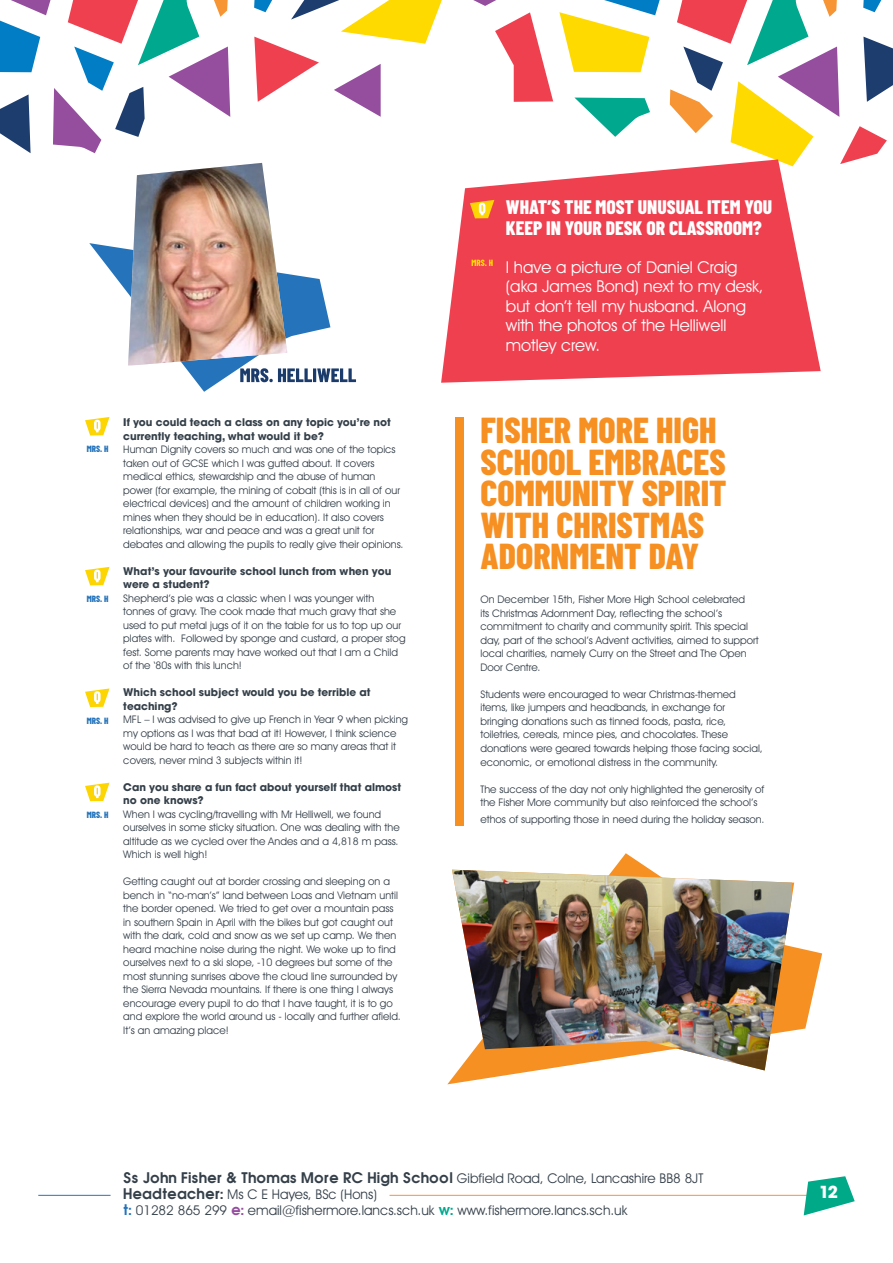
<style>
.page{position:relative;width:893px;height:1263px;background:#fff}
.page>*{position:absolute;margin:0;border:0;box-sizing:border-box;transform-origin:0 0}
.t1{font:800 36px/31.5px "Barlow Condensed";color:#f79022}
.t2{font:800 19.5px/21px "Barlow Condensed";color:#fff}
.t3{font:16.5px/19.5px "Avant Garde IT Cby BT";color:#fff}
.t4{font:700 16.5px "Avant Garde LT";color:#fff}
.t5{font:13.5px/16.2px "Avant Garde IT Cby BT";color:#343f49}
.t6{font:700 13.5px "Avant Garde";color:#343f49}
.t7{font:10.5px/13.5px "Avant Garde IT Cby BT";color:#343f49}
.t8{font:700 10.5px/13.5px "Avant Garde LT";color:#343f49}
.t9{font:800 9px "Barlow Condensed";color:#2574bb}
.s1{font-family:"Avant Garde IT Cby BT";font-weight:400}
.s2{font-family:"Avant Garde";font-weight:700}
.s3{font-family:"Avant Garde";font-weight:700;color:#2574bb}
.s4{font-family:"Avant Garde";font-weight:700;color:#954e9e}
.s5{font-family:"Avant Garde";font-weight:700;color:#00a88e}
</style>
<div class="page">
<svg style="left:473px;top:0;width:23px;height:6px"></svg>
<svg style="left:254px;top:0;width:188px;height:117px"></svg>
<svg style="left:575px;top:98px;width:75px;height:39px"></svg>
<svg style="left:670px;top:0;width:223px;height:164px"></svg>
<svg style="left:0;top:0;width:230px;height:153px"></svg>
<svg style="left:559px;top:0;width:101px;height:72px"></svg>
<svg style="left:495px;top:12px;width:58px;height:90px"></svg>
<hr style="left:38px;top:1195px;width:73px;height:1px;background:#2574bb">
<hr style="left:389px;top:1195px;width:432px;height:1px;background:#f79433">
<svg style="left:804px;top:1176px;width:51px;height:39px"></svg>
<img style="left:89px;top:163px;width:267px;height:229px">
<svg style="left:85px;top:417px;width:25px;height:18px"></svg>
<svg style="left:85px;top:567px;width:25px;height:18px"></svg>
<svg style="left:85px;top:688px;width:25px;height:19px"></svg>
<svg style="left:85px;top:783px;width:25px;height:18px"></svg>
<div style="left:455px;top:418px;width:8px;height:408px;background:#f79022"></div>
<svg style="left:441px;top:159px;width:380px;height:224px;fill:#ef4050"></svg>
<svg style="left:470px;top:200px;width:24px;height:18px"></svg>
<svg style="left:472px;top:260px;width:21px;height:6px"></svg>
<svg style="left:447px;top:853px;width:375px;height:231px"></svg>
<img style="left:452px;top:870px;width:340px;height:200px">
<p class="t9" style="left:87px;top:443px;width:23px">MRS. H</p>
<p class="t9" style="left:87px;top:593px;width:23px">MRS. H</p>
<p class="t9" style="left:87px;top:714px;width:23px">MRS. H</p>
<p class="t9" style="left:87px;top:808px;width:23px">MRS. H</p>
<p class="t8" style="left:123px;top:416px;width:269px">If you could teach a class on any topic you’re not currently teaching, what would it be?</p>
<p class="t7" style="left:123px;top:443px;width:282px">Human Dignity covers so much and was one of the topics taken out of GCSE which I was gutted about. It covers medical ethics, stewardship and the abuse of human power (for example, the mining of cobalt (this is in all of our electrical devices) and the amount of children working in mines when they should be in education). It also covers relationships, war and peace and was a great unit for debates and allowing the pupils to really give their opinions.</p>
<p class="t8" style="left:123px;top:564px;width:270px">What’s your favourite school lunch from when you were a student?</p>
<p class="t7" style="left:123px;top:591px;width:284px">Shepherd’s pie was a classic when I was younger with tonnes of gravy. The cook made that much gravy that she used to put metal jugs of it on the table for us to top up our plates with. Followed by sponge and custard, a proper stog fest. Some parents may have worked out that I am a Child of the ‘80s with this lunch!</p>
<p class="t8" style="left:123px;top:686px;width:249px">Which school subject would you be terrible at teaching?</p>
<p class="t7" style="left:123px;top:713px;width:286px">MFL – I was advised to give up French in Year 9 when picking my options as I was that bad at it! However, I think science would be hard to teach as there are so many areas that it covers, never mind 3 subjects within it!</p>
<p class="t8" style="left:123px;top:780px;width:279px">Can you share a fun fact about yourself that almost no one knows?</p>
<p class="t7" style="left:123px;top:807px;width:278px">When I was cycling/travelling with Mr Helliwell, we found ourselves in some sticky situation. One was dealing with the altitude as we cycled over the Andes and a 4,818 m pass.<br>Which is well high!</p>
<p class="t7" style="left:123px;top:875px;width:279px">Getting caught out at border crossing and sleeping on a bench in “no-man’s” land between Loas and Vietnam until the border opened. We tried to get over a mountain pass in southern Spain in April with the bikes but got caught out with the dark, cold and snow as we set up camp. We then heard machine noise during the night. We woke up to find ourselves next to a ski slope, -10 degrees but some of the most stunning sunrises above the cloud line surrounded by the Sierra Nevada mountains. If there is one thing I always encourage every pupil to do that I have taught, it is to go and explore the world around us - locally and further afield.<br>It’s an amazing place!</p>
<h2 class="t2" style="left:506px;top:196px;width:268px">WHAT’S THE MOST UNUSUAL ITEM YOU<br>KEEP IN YOUR DESK OR CLASSROOM?</h2>
<h3 class="t3" style="left:506px;top:257px;width:259px">I have a picture of Daniel Craig (aka James Bond) next to my desk, but don’t tell my husband. Along with the photos of the Helliwell motley crew.</h3>
<h1 class="t1" style="left:480px;top:413px;width:248px">FISHER MORE HIGH<br>SCHOOL EMBRACES<br>COMMUNITY SPIRIT<br>WITH CHRISTMAS<br>ADORNMENT DAY</h1>
<p class="t7" style="left:480px;top:593px;width:280px">On December 15th, Fisher More High School celebrated<br>its Christmas Adornment Day, reflecting the school’s commitment to charity and community spirit. This special day, part of the school’s Advent activities, aimed to support local charities, namely Curry on the Street and The Open Door Centre.</p>
<p class="t7" style="left:480px;top:687px;width:284px">Students were encouraged to wear Christmas-themed items, like jumpers and headbands, in exchange for bringing donations such as tinned foods, pasta, rice, toiletries, cereals, mince pies, and chocolates. These donations were geared towards helping those facing social, economic, or emotional distress in the community.</p>
<p class="t7" style="left:480px;top:782px;width:285px">The success of the day not only highlighted the generosity of the Fisher More community but also reinforced the school’s</p>
<p class="t7" style="left:480px;top:812px;width:286px">ethos of supporting those in need during the holiday season.</p>
<p class="t6" style="left:123px;top:1168px;width:581px">Ss John Fisher &amp; Thomas More RC High School <span class="s1">Gibfield Road, Colne, Lancashire BB8 8JT</span></p>
<p class="t5" style="left:123px;top:1186px;width:505px"><span class="s2">Headteacher:</span> Ms C E Hayes, BSc (Hons)<br><span class="s3">t:</span> 01282 865 299 <span class="s4">e:</span> email@fishermore.lancs.sch.uk <span class="s5">w:</span> www.fishermore.lancs.sch.uk</p>
<h3 class="t4" style="left:819px;top:1181px;width:21px">12</h3>
</div>
